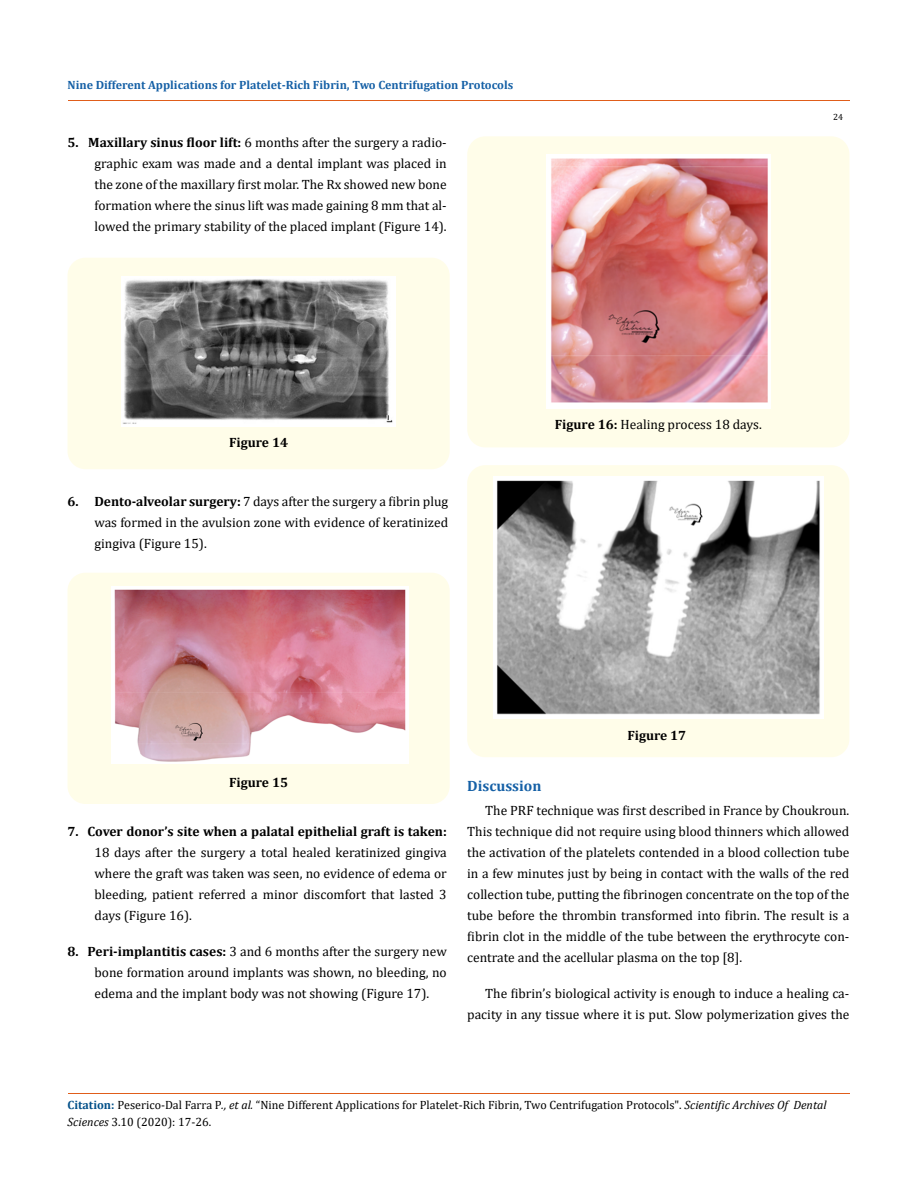
<style>
.page{position:relative;width:917px;height:1188px;background:#fff}
.page>*{position:absolute;margin:0;border:0;box-sizing:border-box;transform-origin:0 0}
.t1{font:700 15px "Cambria";color:#1560a6}
.t2{font:13.5px/21px "Cambria";color:#000;text-align:justify}
.t3{font:700 13.5px "Cambria";color:#000}
.t4{font:12px/16.5px "Cambria";color:#000}
.t5{font:700 12px "Cambria";color:#1560a6}
.t6{font:9px "Cambria";color:#000}
.s1{font-weight:700}
.s2{font-weight:700;color:#035089}
.s3{font-style:italic}
</style>
<div class="page">
<hr style="left:68px;top:101px;width:781px;height:1px;background:#e05d1a">
<div style="left:67px;top:258px;width:382px;height:211px;background:#fffde9;border-radius:18px"></div>
<img style="left:122px;top:277px;width:273px;height:150px">
<div style="left:67px;top:573px;width:382px;height:231px;background:#fffde9;border-radius:18px"></div>
<img style="left:112px;top:586px;width:297px;height:178px">
<div style="left:467px;top:136px;width:382px;height:311px;background:#fffde9;border-radius:18px"></div>
<img style="left:547px;top:154px;width:223px;height:254px">
<div style="left:467px;top:465px;width:382px;height:292px;background:#fffde9;border-radius:18px"></div>
<img style="left:493px;top:477px;width:330px;height:242px">
<hr style="left:68px;top:1093px;width:781px;height:1px;background:#e05d1a">
<p class="t5" style="left:68px;top:76px;width:447px">Nine Different Applications for Platelet-Rich Fibrin, Two Centrifugation Protocols</p>
<p class="t2" style="left:94px;top:131px;width:354px;text-indent:-27px"><span class="s1">5. Maxillary sinus floor lift:</span> 6 months after the surgery a radio&shy;graphic exam was made and a dental implant was placed in the zone of the maxillary first molar. The Rx showed new bone formation where the sinus lift was made gaining 8 mm that al&shy;lowed the primary stability of the placed implant (Figure 14).</p>
<p class="t6" style="left:833px;top:112px;width:11px">24</p>
<p class="t3" style="left:229px;top:433px;width:60px">Figure 14</p>
<p class="t2" style="left:94px;top:490px;width:355px;text-indent:-27px"><span class="s1">6. Dento-alveolar surgery:</span> 7 days after the surgery a fibrin plug was formed in the avulsion zone with evidence of keratinized gingiva (Figure 15).</p>
<p class="t2" style="left:555px;top:414px;width:208px"><span class="s1">Figure 16:</span> Healing process 18 days.</p>
<p class="t3" style="left:627px;top:725px;width:60px">Figure 17</p>
<p class="t3" style="left:229px;top:773px;width:60px">Figure 15</p>
<p class="t3" style="left:68px;top:822px;width:381px">7. Cover donor’s site when a palatal epithelial graft is taken:</p>
<p class="t2" style="left:95px;top:842px;width:354px">18 days after the surgery a total healed keratinized gingiva where the graft was taken was seen, no evidence of edema or bleeding, patient referred a minor discomfort that lasted 3 days (Figure 16).</p>
<p class="t2" style="left:95px;top:941px;width:354px;text-indent:-27px"><span class="s1">8. Peri-implantitis cases:</span> 3 and 6 months after the surgery new bone formation around implants was shown, no bleeding, no edema and the implant body was not showing (Figure 17).</p>
<p class="t1" style="left:467px;top:776px;width:76px">Discussion</p>
<p class="t2" style="left:467px;top:800px;width:383px;text-indent:18px">The PRF technique was first described in France by Choukroun.<br>This technique did not require using blood thinners which allowed the activation of the platelets contended in a blood collection tube in a few minutes just by being in contact with the walls of the red collection tube, putting the fibrinogen concentrate on the top of the tube before the thrombin transformed into fibrin. The result is a fibrin clot in the middle of the tube between the erythrocyte con&shy;centrate and the acellular plasma on the top [8].</p>
<p class="t2" style="left:467px;top:983px;width:383px;text-align:right">The fibrin’s biological activity is enough to induce a healing ca&shy;pacity in any tissue where it is put. Slow polymerization gives the</p>
<p class="t4" style="left:68px;top:1097px;width:760px"><span class="s2">Citation:</span> Peserico-Dal Farra P<span class="s3">., et al.</span> “Nine Different Applications for Platelet-Rich Fibrin, Two Centrifugation Protocols". <span class="s3">Scientific Archives Of Dental<br>Sciences</span> 3.10 (2020): 17-26.</p>
</div>
